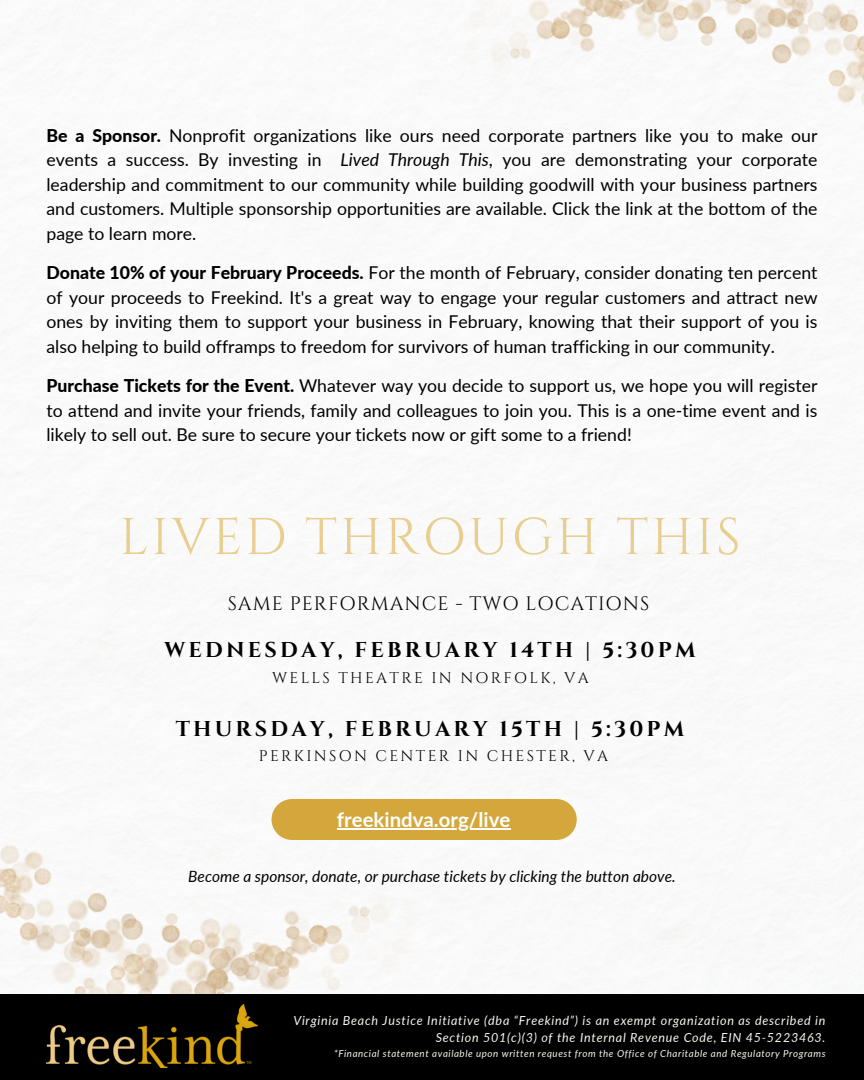
<style>
.page{position:relative;width:864px;height:1080px;background:#fff}
.page>*{position:absolute;margin:0;border:0;box-sizing:border-box;transform-origin:0 0}
.t1{font:51.6px "Cinzel";letter-spacing:.055em;color:#e8cf91}
.t2{font:700 21.45px "Cinzel";letter-spacing:.15em;color:#000}
.t3{font:700 20.4px "Lato";color:#fff}
.t4{font:19.35px "Cinzel";letter-spacing:.05em;color:#000}
.t5{font:17.7px/24.5px "Lato";color:#000;text-align:justify}
.t6{font:italic 15.45px "Lato";color:#000}
.t7{font:15.45px "Cinzel";letter-spacing:.15em;color:#000}
.t8{font:italic 12.45px/17px "Lato";letter-spacing:.06em;color:#f6f7ec;text-align:right}
.t9{font:italic 9.75px "Lato";letter-spacing:.06em;color:#f6f7ec}
.s1{font-weight:800}
.s2{font-style:italic}
</style>
<div class="page">
<img style="left:0;top:737px;width:494px;height:258px">
<div style="left:0;top:995px;width:864px;height:85px;background:#000"></div>
<img style="left:401px;top:0;width:463px;height:205px">
<div style="left:272px;top:799px;width:305px;height:41px;background:#d3a73b"></div>
<hr style="left:337px;top:828px;width:173px;height:1px;background:#fff">
<img style="left:46px;top:1005px;width:212px;height:63px">
<p class="t5" style="left:46px;top:123px;width:773px"><span class="s1">Be a Sponsor.</span> Nonprofit organizations like ours need corporate partners like you to make our events a success. By investing in <span class="s2">Lived Through This</span>, you are demonstrating your corporate leadership and commitment to our community while building goodwill with your business partners and customers. Multiple sponsorship opportunities are available. Click the link at the bottom of the page to learn more.</p>
<p class="t5" style="left:46px;top:260px;width:773px"><span class="s1">Donate 10% of your February Proceeds.</span> For the month of February, consider donating ten percent of your proceeds to Freekind. It's a great way to engage your regular customers and attract new ones by inviting them to support your business in February, knowing that their support of you is also helping to build offramps to freedom for survivors of human trafficking in our community.</p>
<p class="t5" style="left:46px;top:373px;width:773px"><span class="s1">Purchase Tickets for the Event.</span> Whatever way you decide to support us, we hope you will register to attend and invite your friends, family and colleagues to join you. This is a one-time event and is likely to sell out. Be sure to secure your tickets now or gift some to a friend!</p>
<p class="t1" style="left:119px;top:504px;width:623px">LIVED THROUGH THIS</p>
<p class="t4" style="left:228px;top:591px;width:423px">SAME PERFORMANCE - TWO LOCATIONS</p>
<p class="t2" style="left:165px;top:637px;width:532px">WEDNESDAY, FEBRUARY 14TH | 5:30PM</p>
<p class="t7" style="left:272px;top:668px;width:318px">WELLS THEATRE IN NORFOLK, VA</p>
<p class="t2" style="left:176px;top:715px;width:510px">THURSDAY, FEBRUARY 15TH | 5:30PM</p>
<p class="t7" style="left:259px;top:746px;width:351px">PERKINSON CENTER IN CHESTER, VA</p>
<p class="t3" style="left:337px;top:807px;width:175px">freekindva.org/live</p>
<p class="t6" style="left:188px;top:866px;width:489px">Become a sponsor, donate, or purchase tickets by clicking the button above.</p>
<p class="t8" style="left:293px;top:1012px;width:534px">Virginia Beach Justice Initiative (dba “Freekind”) is an exempt organization as described in<br>Section 501(c)(3) of the Internal Revenue Code, EIN 45-5223463.</p>
<p class="t9" style="left:334px;top:1047px;width:493px">*Financial statement available upon written request from the Office of Charitable and Regulatory Programs</p>
</div>
